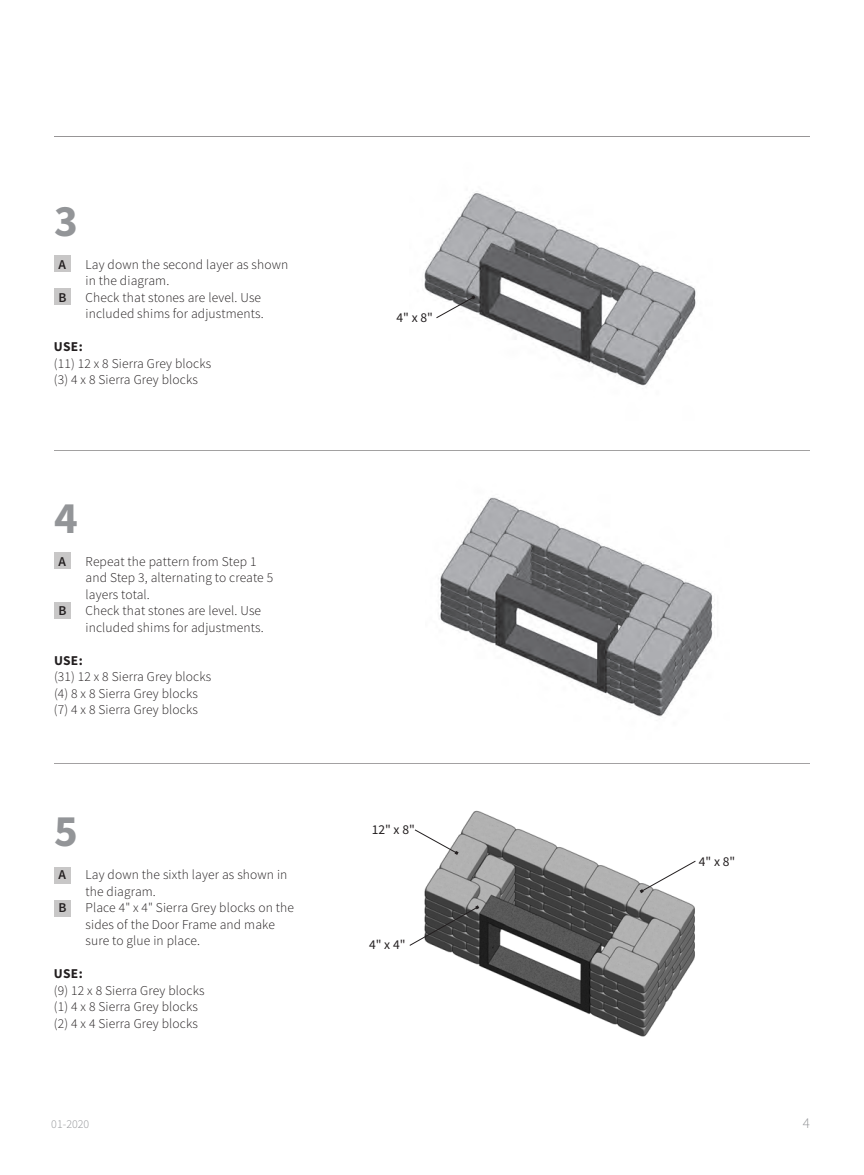
<style>
.page{position:relative;width:864px;height:1175px;background:#fff}
.page>*{position:absolute;margin:0;border:0;box-sizing:border-box;transform-origin:0 0}
.Instructional_Text{font:700 45px "Source Sans Pro";color:#939598}
.t1{font:300 15px "Source Sans Pro";color:#939598}
.Instructional_Text-2{font:300 13.5px/16.5px "Source Sans Pro";letter-spacing:.01em;color:#231f20}
.t2{font:13.5px "Source Sans Pro";color:#231f20}
.t3{font:600 13.5px "Source Sans Pro";color:#231f20}
.Instructional_Text-3{font:700 13.5px "Source Sans Pro";color:#231f20}
.t4{font:300 12px "Source Sans Pro";color:#939598}
.s1{font-weight:700}
</style>
<div class="page">
<hr style="left:54px;top:450px;width:756px;height:1px;background:#231f20">
<hr style="left:54px;top:763px;width:756px;height:1px;background:#231f20">
<hr style="left:54px;top:136px;width:756px;height:1px;background:#231f20">
<div style="left:54px;top:552px;width:16px;height:17px;background:#c8c7c7"></div>
<img style="left:438px;top:497px;width:275px;height:220px">
<div style="left:54px;top:867px;width:16px;height:16px;background:#c8c7c7"></div>
<img style="left:424px;top:810px;width:271px;height:227px">
<svg style="left:640px;top:860px;width:56px;height:33px"></svg>
<svg style="left:414px;top:829px;width:45px;height:26px"></svg>
<svg style="left:409px;top:905px;width:70px;height:41px"></svg>
<div style="left:54px;top:900px;width:16px;height:16px;background:#c8c7c7"></div>
<div style="left:54px;top:288px;width:16px;height:17px;background:#c8c7c7"></div>
<img style="left:424px;top:191px;width:272px;height:195px">
<div style="left:54px;top:255px;width:16px;height:17px;background:#c8c7c7"></div>
<svg style="left:435px;top:295px;width:40px;height:24px"></svg>
<div style="left:54px;top:602px;width:16px;height:16px;background:#c8c7c7"></div>
<p class="Instructional_Text" style="left:54px;top:192px;width:25px">3</p>
<p class="t3" style="left:59px;top:255px;width:9px">A</p>
<p class="Instructional_Text-2" style="left:86px;top:256px;width:204px">Lay down the second layer as shown in the diagram.</p>
<p class="t3" style="left:59px;top:288px;width:10px">B</p>
<p class="Instructional_Text-2" style="left:86px;top:289px;width:180px">Check that stones are level. Use included shims for adjustments.</p>
<p class="Instructional_Text-2" style="left:54px;top:338px;width:159px"><span class="s1">USE:<br></span>(11) 12 x 8 Sierra Grey blocks</p>
<p class="Instructional_Text-2" style="left:54px;top:371px;width:146px">(3) 4 x 8 Sierra Grey blocks</p>
<p class="Instructional_Text" style="left:54px;top:489px;width:25px">4</p>
<p class="t3" style="left:59px;top:552px;width:9px">A</p>
<p class="Instructional_Text-2" style="left:86px;top:553px;width:189px">Repeat the pattern from Step 1 and Step 3, alternating to create 5 layers total.</p>
<p class="t3" style="left:59px;top:602px;width:10px">B</p>
<p class="Instructional_Text-2" style="left:86px;top:602px;width:180px">Check that stones are level. Use included shims for adjustments.</p>
<p class="Instructional_Text-3" style="left:54px;top:651px;width:30px">USE:</p>
<p class="Instructional_Text-2" style="left:54px;top:668px;width:159px">(31) 12 x 8 Sierra Grey blocks</p>
<p class="Instructional_Text-2" style="left:54px;top:685px;width:146px">(4) 8 x 8 Sierra Grey blocks (7) 4 x 8 Sierra Grey blocks</p>
<p class="Instructional_Text" style="left:54px;top:802px;width:25px">5</p>
<p class="t3" style="left:59px;top:866px;width:9px">A</p>
<p class="Instructional_Text-2" style="left:86px;top:866px;width:203px">Lay down the sixth layer as shown in the diagram.</p>
<p class="t3" style="left:59px;top:899px;width:10px">B</p>
<p class="Instructional_Text-2" style="left:86px;top:899px;width:210px">Place 4" x 4" Sierra Grey blocks on the sides of the Door Frame and make sure to glue in place.</p>
<p class="Instructional_Text-2" style="left:54px;top:965px;width:152px"><span class="s1">USE:<br></span>(9) 12 x 8 Sierra Grey blocks</p>
<p class="Instructional_Text-2" style="left:54px;top:998px;width:146px">(1) 4 x 8 Sierra Grey blocks (2) 4 x 4 Sierra Grey blocks</p>
<p class="t2" style="left:397px;top:309px;width:38px">4" x 8"</p>
<p class="t2" style="left:372px;top:820px;width:45px">12" x 8"</p>
<p class="t2" style="left:369px;top:936px;width:38px">4" x 4"</p>
<p class="t2" style="left:699px;top:852px;width:38px">4" x 8"</p>
<p class="t4" style="left:51px;top:1116px;width:40px">01-2020</p>
<p class="t1" style="left:803px;top:1113px;width:9px">4</p>
</div>
